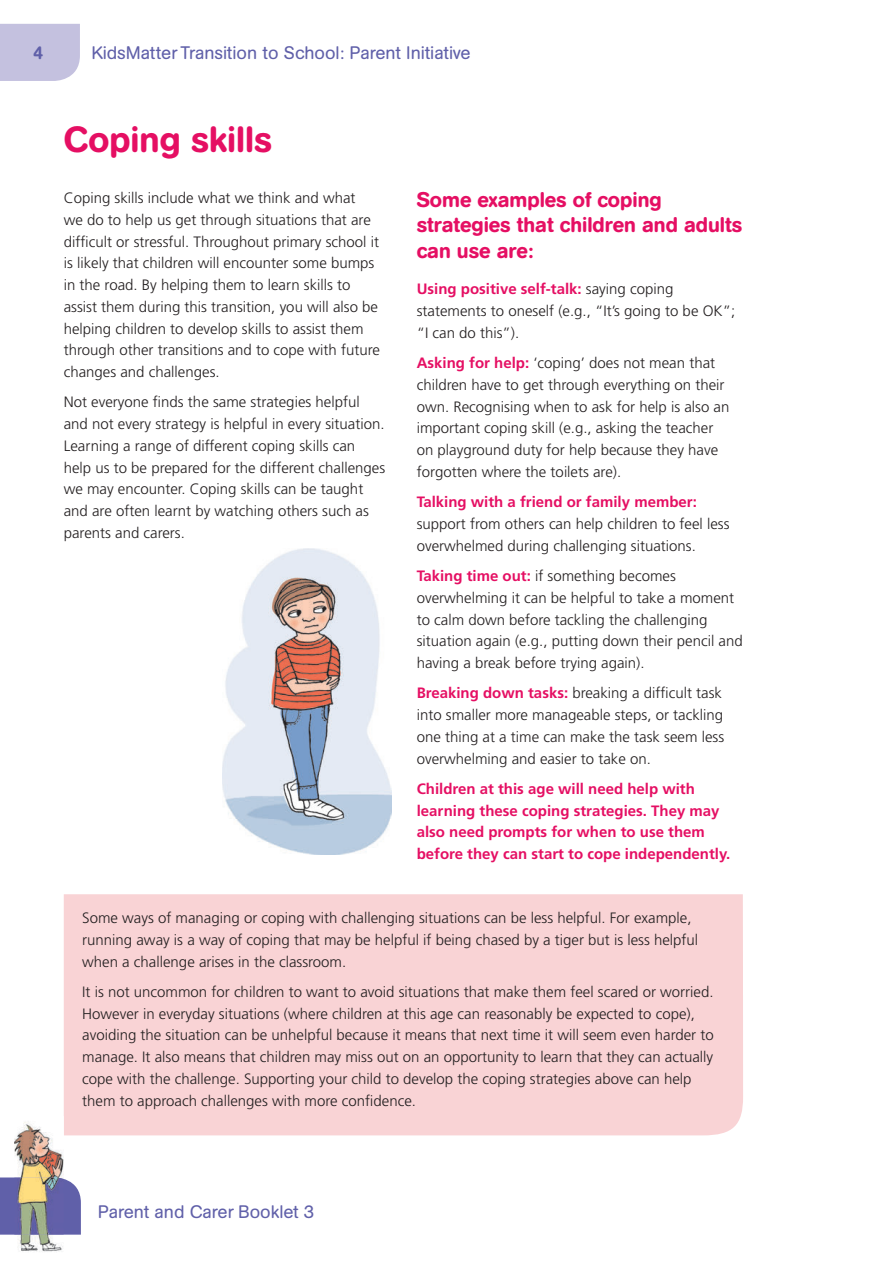
<style>
.page{position:relative;width:893px;height:1263px;background:#fff}
.page>*{position:absolute;margin:0;border:0;box-sizing:border-box;transform-origin:0 0}
.t1{font:500 36px "AG Book Rounded BQ";color:#e50f63}
.t2{font:500 21px/25.5px "AG Book Rounded BQ";color:#e50f63}
.t3{font:18px "AG Book Rounded BQ";color:#6060a9}
.t4{font:500 18px "AG Book Rounded BQ";color:#6060a9}
.t5{font:300 15px/21.8px "Frutiger";color:#231f20}
.t6{font:700 15px/21.8px "Frutiger";color:#e50f63}
.s1{font-weight:700;color:#e50f63}
</style>
<div class="page">
<div style="left:0;top:24px;width:80px;height:57px;background:#c4c1df"></div>
<svg style="left:0;top:1177px;width:81px;height:57px;background:#6d6db0"></svg>
<img style="left:222px;top:549px;width:169px;height:306px">
<div style="left:64px;top:894px;width:679px;height:241px;background:#f9d3d5"></div>
<img style="left:14px;top:1122px;width:50px;height:130px">
<img style="left:14px;top:1177px;width:50px;height:57px">
<p class="t4" style="left:33px;top:42px;width:12px">4</p>
<p class="t3" style="left:91px;top:43px;width:381px">KidsMatter Transition to School: Parent Initiative</p>
<h1 class="t1" style="left:64px;top:119px;width:210px">Coping skills</h1>
<p class="t5" style="left:64px;top:187px;width:318px">Coping skills include what we think and what<br>we do to help us get through situations that are difficult or stressful. Throughout primary school it is likely that children will encounter some bumps in the road. By helping them to learn skills to assist them during this transition, you will also be helping children to develop skills to assist them through other transitions and to cope with future changes and challenges.</p>
<p class="t5" style="left:64px;top:391px;width:323px">Not everyone finds the same strategies helpful and not every strategy is helpful in every situation.<br>Learning a range of different coping skills can help us to be prepared for the different challenges we may encounter. Coping skills can be taught and are often learnt by watching others such as parents and carers.</p>
<h2 class="t2" style="left:417px;top:187px;width:327px">Some examples of coping strategies that children and adults can use are:</h2>
<p class="t5" style="left:417px;top:278px;width:320px"><span class="s1">Using positive self-talk:</span> saying coping statements to oneself (e.g., “It’s going to be OK”; “I can do this”).</p>
<p class="t5" style="left:417px;top:352px;width:314px"><span class="s1">Asking for help:</span> ‘coping’ does not mean that children have to get through everything on their own. Recognising when to ask for help is also an important coping skill (e.g., asking the teacher on playground duty for help because they have forgotten where the toilets are).</p>
<p class="t6" style="left:417px;top:491px;width:282px">Talking with a friend or family member:</p>
<p class="t5" style="left:417px;top:513px;width:314px">support from others can help children to feel less overwhelmed during challenging situations.</p>
<p class="t5" style="left:417px;top:565px;width:327px"><span class="s1">Taking time out:</span> if something becomes overwhelming it can be helpful to take a moment to calm down before tackling the challenging situation again (e.g., putting down their pencil and having a break before trying again).</p>
<p class="t5" style="left:417px;top:682px;width:309px"><span class="s1">Breaking down tasks:</span> breaking a difficult task into smaller more manageable steps, or tackling one thing at a time can make the task seem less overwhelming and easier to take on.</p>
<p class="t6" style="left:417px;top:777px;width:315px">Children at this age will need help with learning these coping strategies. They may also need prompts for when to use them before they can start to cope independently.</p>
<p class="t5" style="left:82px;top:907px;width:617px">Some ways of managing or coping with challenging situations can be less helpful. For example, running away is a way of coping that may be helpful if being chased by a tiger but is less helpful when a challenge arises in the classroom.</p>
<p class="t5" style="left:82px;top:981px;width:633px">It is not uncommon for children to want to avoid situations that make them feel scared or worried.<br>However in everyday situations (where children at this age can reasonably be expected to cope), avoiding the situation can be unhelpful because it means that next time it will seem even harder to manage. It also means that children may miss out on an opportunity to learn that they can actually cope with the challenge. Supporting your child to develop the coping strategies above can help them to approach challenges with more confidence.</p>
<p class="t3" style="left:98px;top:1201px;width:218px">Parent and Carer Booklet 3</p>
</div>
